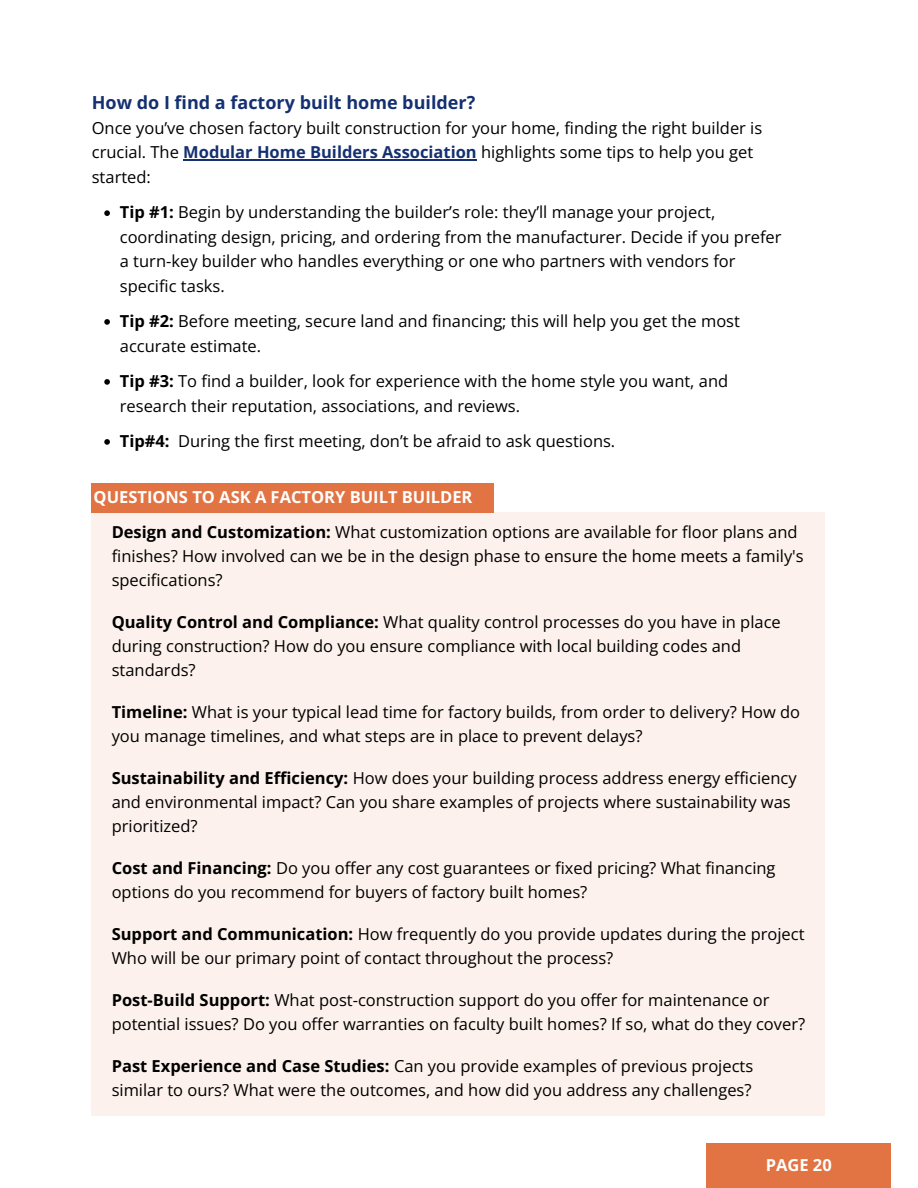
<style>
.page{position:relative;width:918px;height:1188px;background:#fff}
.page>*{position:absolute;margin:0;border:0;box-sizing:border-box;transform-origin:0 0}
.t1{font:700 18px "Open Sans";color:#153071}
.t2{font:16.5px/24px "Open Sans";color:#000}
.t3{font:700 16.5px "Open Sans";color:#fff}
.t4{font:700 16.5px "Open Sans";color:#000}
.s1{font-weight:700;color:#153071}
.s2{font-weight:700}
</style>
<div class="page">
<div style="left:707px;top:1144px;width:184px;height:44px;background:#e27342"></div>
<hr style="left:183px;top:160px;width:294px;height:1px;background:#153071">
<svg style="left:104px;top:210px;width:6px;height:6px"></svg>
<svg style="left:104px;top:319px;width:6px;height:6px"></svg>
<svg style="left:104px;top:379px;width:6px;height:6px"></svg>
<svg style="left:104px;top:439px;width:6px;height:6px"></svg>
<div style="left:92px;top:512px;width:733px;height:604px;background:#fcf1ec"></div>
<div style="left:92px;top:483px;width:402px;height:29px;background:#e27342"></div>
<p class="t1" style="left:92px;top:90px;width:385px">How do I find a factory built home builder?</p>
<p class="t2" style="left:92px;top:116px;width:672px">Once you’ve chosen factory built construction for your home, finding the right builder is crucial. The <span class="s1">Modular Home Builders Association</span> highlights some tips to help you get started:</p>
<p class="t2" style="left:120px;top:200px;width:663px"><span class="s2">Tip #1:</span> Begin by understanding the builder’s role: they’ll manage your project, coordinating design, pricing, and ordering from the manufacturer. Decide if you prefer a turn-key builder who handles everything or one who partners with vendors for specific tasks.</p>
<p class="t2" style="left:120px;top:309px;width:622px"><span class="s2">Tip #2:</span> Before meeting, secure land and financing; this will help you get the most accurate estimate.</p>
<p class="t2" style="left:120px;top:369px;width:610px;line-height:24.5px"><span class="s2">Tip #3:</span> To find a builder, look for experience with the home style you want, and research their reputation, associations, and reviews.</p>
<h1 class="t4" style="left:120px;top:430px;width:51px">Tip#4:</h1>
<p class="t2" style="left:178px;top:429px;width:439px">During the first meeting, don’t be afraid to ask questions.</p>
<p class="t3" style="left:94px;top:486px;width:380px">QUESTIONS TO ASK A FACTORY BUILT BUILDER</p>
<p class="t2" style="left:112px;top:519px;width:694px"><span class="s2">Design and Customization:</span> What customization options are available for floor plans and finishes? How involved can we be in the design phase to ensure the home meets a family's specifications?</p>
<p class="t2" style="left:112px;top:609px;width:671px"><span class="s2">Quality Control and Compliance:</span> What quality control processes do you have in place during construction? How do you ensure compliance with local building codes and standards?</p>
<p class="t2" style="left:112px;top:699px;width:690px"><span class="s2">Timeline:</span> What is your typical lead time for factory builds, from order to delivery? How do you manage timelines, and what steps are in place to prevent delays?</p>
<p class="t2" style="left:112px;top:765px;width:687px"><span class="s2">Sustainability and Efficiency:</span> How does your building process address energy efficiency and environmental impact? Can you share examples of projects where sustainability was prioritized?</p>
<p class="t2" style="left:112px;top:855px;width:665px"><span class="s2">Cost and Financing:</span> Do you offer any cost guarantees or fixed pricing? What financing options do you recommend for buyers of factory built homes?</p>
<p class="t2" style="left:112px;top:921px;width:694px"><span class="s2">Support and Communication:</span> How frequently do you provide updates during the project<br>Who will be our primary point of contact throughout the process?</p>
<h1 class="t2" style="left:112px;top:987px;width:695px"><span class="s2">Post-Build Support:</span> What post-construction support do you offer for maintenance or potential issues? Do you offer warranties on faculty built homes? If so, what do they cover?</h1>
<p class="t2" style="left:112px;top:1053px;width:643px"><span class="s2">Past Experience and Case Studies:</span> Can you provide examples of previous projects similar to ours? What were the outcomes, and how did you address any challenges?</p>
<p class="t3" style="left:766px;top:1154px;width:68px">PAGE 20</p>
</div>
